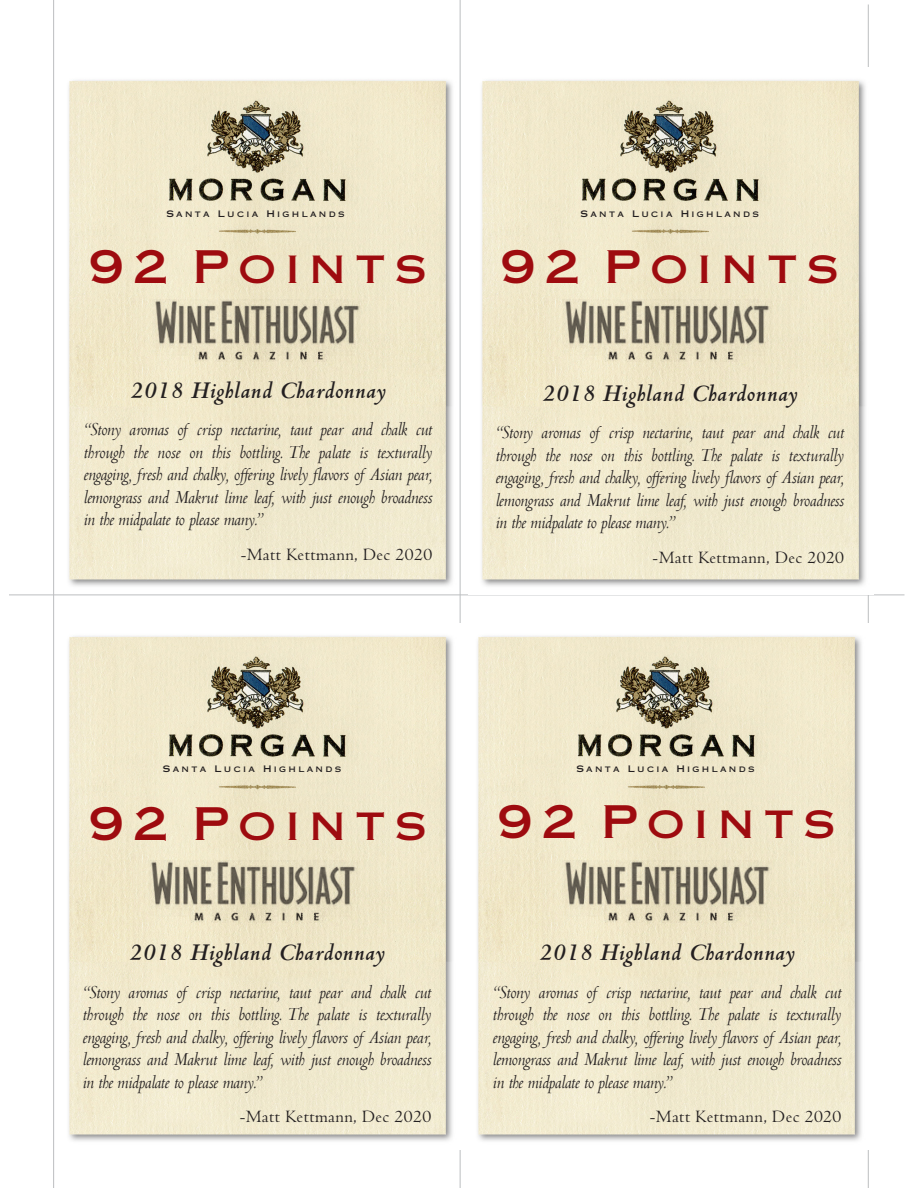
<style>
.page{position:relative;width:918px;height:1188px;background:#fff}
.page>*{position:absolute;margin:0;border:0;box-sizing:border-box;transform-origin:0 0}
.t1{font:45px "Copperplate Gothic Std 31 AB";letter-spacing:.2em;color:#9e0b0f}
.t2{font:italic 700 25.5px "Centaur";letter-spacing:.025em;color:#231f20}
.t3{font:italic 19.5px/22.5px "Centaur";letter-spacing:-.015em;color:#231f20;text-align:justify}
.t4{font:18px "Centaur";letter-spacing:.025em;color:#231f20}
.t5{font:9px "Copperplate Gothic Std 31 AB";letter-spacing:.26em;color:#231f20}
</style>
<div class="page">
<img style="left:68px;top:68px;width:392px;height:526px">
<img style="left:152px;top:300px;width:209px;height:62px">
<hr style="left:53px;top:0;width:1px;height:1188px;background:#bcbec0">
<hr style="left:868px;top:4px;width:1px;height:1184px;background:#bcbec0">
<hr style="left:9px;top:595px;width:895px;height:1px;background:#bcbec0">
<hr style="left:460px;top:0;width:1px;height:1188px;background:#bcbec0">
<img style="left:481px;top:68px;width:388px;height:526px">
<img style="left:68px;top:635px;width:385px;height:506px">
<img style="left:477px;top:623px;width:392px;height:527px">
<img style="left:562px;top:300px;width:210px;height:62px">
<img style="left:149px;top:860px;width:209px;height:63px">
<img style="left:562px;top:860px;width:210px;height:63px">
<p class="t5" style="left:166px;top:208px;width:180px">Santa Lucia Highlands</p>
<p class="t5" style="left:581px;top:208px;width:180px">Santa Lucia Highlands</p>
<h1 class="t1" style="left:89px;top:240px;width:340px">92 Points</h1>
<h2 class="t2" style="left:130px;top:374px;width:257px">2018 Highland Chardonnay</h2>
<p class="t3" style="left:84px;top:418px;width:350px">“Stony aromas of crisp nectarine, taut pear and chalk cut through the nose on this bottling. The palate is texturally engaging, fresh and chalky, offering lively flavors of Asian pear, lemongrass and Makrut lime leaf, with just enough broadness in the midpalate to please many.”</p>
<p class="t4" style="left:241px;top:544px;width:193px">-Matt Kettmann, Dec 2020</p>
<h1 class="t1" style="left:501px;top:240px;width:340px">92 Points</h1>
<h2 class="t2" style="left:542px;top:377px;width:257px">2018 Highland Chardonnay</h2>
<p class="t3" style="left:495px;top:421px;width:350px">“Stony aromas of crisp nectarine, taut pear and chalk cut through the nose on this bottling. The palate is texturally engaging, fresh and chalky, offering lively flavors of Asian pear, lemongrass and Makrut lime leaf, with just enough broadness in the midpalate to please many.”</p>
<p class="t4" style="left:653px;top:547px;width:193px">-Matt Kettmann, Dec 2020</p>
<p class="t5" style="left:163px;top:764px;width:180px">Santa Lucia Highlands</p>
<p class="t5" style="left:576px;top:764px;width:180px">Santa Lucia Highlands</p>
<h1 class="t1" style="left:89px;top:797px;width:340px">92 Points</h1>
<h1 class="t1" style="left:497px;top:795px;width:340px">92 Points</h1>
<h2 class="t2" style="left:129px;top:937px;width:257px">2018 Highland Chardonnay</h2>
<p class="t3" style="left:83px;top:980px;width:350px">“Stony aromas of crisp nectarine, taut pear and chalk cut through the nose on this bottling. The palate is texturally engaging, fresh and chalky, offering lively flavors of Asian pear, lemongrass and Makrut lime leaf, with just enough broadness in the midpalate to please many.”</p>
<p class="t4" style="left:240px;top:1107px;width:193px">-Matt Kettmann, Dec 2020</p>
<h2 class="t2" style="left:539px;top:937px;width:257px">2018 Highland Chardonnay</h2>
<p class="t3" style="left:493px;top:980px;width:350px">“Stony aromas of crisp nectarine, taut pear and chalk cut through the nose on this bottling. The palate is texturally engaging, fresh and chalky, offering lively flavors of Asian pear, lemongrass and Makrut lime leaf, with just enough broadness in the midpalate to please many.”</p>
<p class="t4" style="left:650px;top:1107px;width:193px">-Matt Kettmann, Dec 2020</p>
</div>
